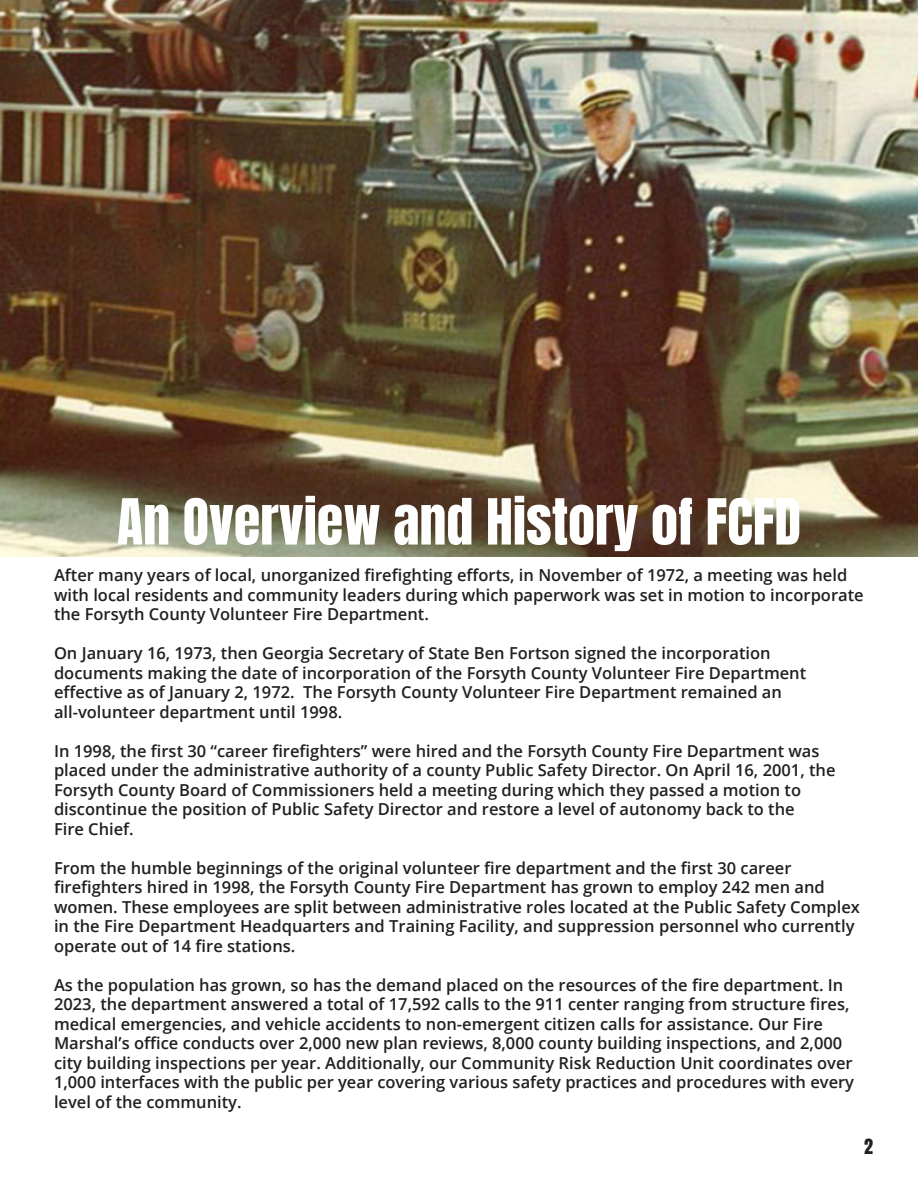
<style>
.page{position:relative;width:918px;height:1188px;background:#fff}
.page>*{position:absolute;margin:0;border:0;box-sizing:border-box;transform-origin:0 0}
.t1{font:54px "Anton";color:#fff}
.t2{font:18px "Anton";color:#231f20}
.t3{font:600 16.5px/19.5px "Open Sans";color:#231f20}
</style>
<div class="page">
<img style="left:0;top:0;width:918px;height:556px">
<img style="left:917px;top:224px;width:1px;height:333px">
<p class="t1" style="left:117px;top:494px;width:686px">An Overview and History of FCFD</p>
<p class="t3" style="left:54px;top:565px;width:811px">After many years of local, unorganized firefighting efforts, in November of 1972, a meeting was held with local residents and community leaders during which paperwork was set in motion to incorporate the Forsyth County Volunteer Fire Department.</p>
<p class="t3" style="left:54px;top:643px;width:754px">On January 16, 1973, then Georgia Secretary of State Ben Fortson signed the incorporation documents making the date of incorporation of the Forsyth County Volunteer Fire Department effective as of January 2, 1972. The Forsyth County Volunteer Fire Department remained an all-volunteer department until 1998.</p>
<p class="t3" style="left:54px;top:740px;width:783px">In 1998, the first 30 “career firefighters” were hired and the Forsyth County Fire Department was placed under the administrative authority of a county Public Safety Director. On April 16, 2001, the Forsyth County Board of Commissioners held a meeting during which they passed a motion to discontinue the position of Public Safety Director and restore a level of autonomy back to the<br>Fire Chief.</p>
<p class="t3" style="left:54px;top:857px;width:739px">From the humble beginnings of the original volunteer fire department and the first 30 career</p>
<p class="t3" style="left:54px;top:877px;width:808px">firefighters hired in 1998, the Forsyth County Fire Department has grown to employ 242 men and women. These employees are split between administrative roles located at the Public Safety Complex in the Fire Department Headquarters and Training Facility, and suppression personnel who currently operate out of 14 fire stations.</p>
<p class="t3" style="left:54px;top:974px;width:802px">As the population has grown, so has the demand placed on the resources of the fire department. In 2023, the department answered a total of 17,592 calls to the 911 center ranging from structure fires, medical emergencies, and vehicle accidents to non-emergent citizen calls for assistance. Our Fire Marshal’s office conducts over 2,000 new plan reviews, 8,000 county building inspections, and 2,000 city building inspections per year. Additionally, our Community Risk Reduction Unit coordinates over 1,000 interfaces with the public per year covering various safety practices and procedures with every level of the community.</p>
<p class="t2" style="left:864px;top:1138px;width:10px">2</p>
</div>
